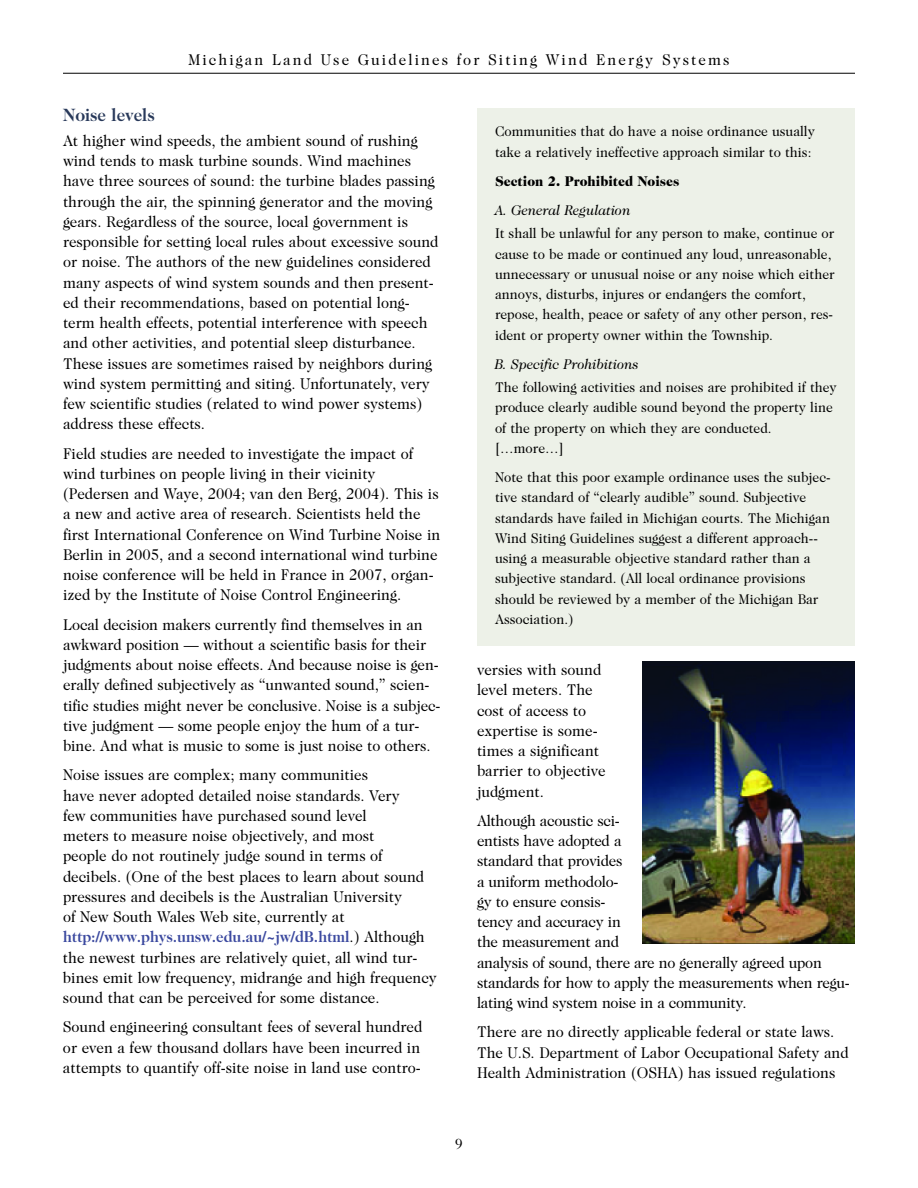
<style>
.page{position:relative;width:918px;height:1188px;background:#fff}
.page>*{position:absolute;margin:0;border:0;box-sizing:border-box;transform-origin:0 0}
.t1{font:700 18px "Caslon Two Twenty Four";color:#28395a;scale:.95 1}
.t2{font:15.75px/20.2px "Caslon Two Twenty Four";color:#000;scale:.95 1}
.t3{font:15.75px "Caslon Two Twenty Four";letter-spacing:.14em;color:#000;scale:.95 1}
.t4{font:15px "Caslon Two Twenty Four";color:#000;scale:.9 1}
.t5{font:14.25px/20.2px "Caslon Two Twenty Four";color:#000;scale:.95 1}
.t6{font:italic 14.25px "Caslon Two Twenty Four";color:#000;scale:.95 1}
.t7{font:900 14.25px "Caslon Two Twenty Four";color:#000;scale:.95 1}
.s1{font-weight:700;color:#3b499f}
</style>
<div class="page">
<div style="left:477px;top:108px;width:378px;height:537px;background:#edf1e8"></div>
<hr style="left:63px;top:73px;width:792px;height:1px;background:#000">
<img style="left:642px;top:662px;width:213px;height:281px">
<p class="t3" style="left:188px;top:54px;width:571px">Michigan Land Use Guidelines for Siting Wind Energy Systems</p>
<p class="t1" style="left:63px;top:108px;width:98px">Noise levels</p>
<p class="t2" style="left:63px;top:132px;width:397px">At higher wind speeds, the ambient sound of rushing wind tends to mask turbine sounds. Wind machines have three sources of sound: the turbine blades passing through the air, the spinning generator and the moving gears. Regardless of the source, local government is responsible for setting local rules about excessive sound or noise. The authors of the new guidelines considered many aspects of wind system sounds and then present&shy;ed their recommendations, based on potential long&shy;term health effects, potential interference with speech and other activities, and potential sleep disturbance.<br>These issues are sometimes raised by neighbors during wind system permitting and siting. Unfortunately, very few scientific studies (related to wind power systems) address these effects.</p>
<p class="t2" style="left:63px;top:444px;width:399px">Field studies are needed to investigate the impact of wind turbines on people living in their vicinity (Pedersen and Waye, 2004; van den Berg, 2004). This is a new and active area of research. Scientists held the first International Conference on Wind Turbine Noise in Berlin in 2005, and a second international wind turbine noise conference will be held in France in 2007, organ&shy;ized by the Institute of Noise Control Engineering.</p>
<p class="t2" style="left:63px;top:615px;width:399px">Local decision makers currently find themselves in an awkward position — without a scientific basis for their judgments about noise effects. And because noise is gen&shy;erally defined subjectively as “unwanted sound,” scien&shy;tific studies might never be conclusive. Noise is a subjec&shy;tive judgment — some people enjoy the hum of a tur&shy;bine. And what is music to some is just noise to others.</p>
<p class="t2" style="left:63px;top:766px;width:395px">Noise issues are complex; many communities<br>have never adopted detailed noise standards. Very<br>few communities have purchased sound level<br>meters to measure noise objectively, and most<br>people do not routinely judge sound in terms of decibels. (One of the best places to learn about sound pressures and decibels is the Australian University<br>of New South Wales Web site, currently at <span class="s1">http://www.phys.unsw.edu.au/~jw/dB.html</span>.) Although the newest turbines are relatively quiet, all wind tur&shy;bines emit low frequency, midrange and high frequency sound that can be perceived for some distance.</p>
<p class="t2" style="left:63px;top:1018px;width:380px">Sound engineering consultant fees of several hundred or even a few thousand dollars have been incurred in attempts to quantify off-site noise in land use contro-</p>
<p class="t5" style="left:495px;top:122px;width:338px">Communities that do have a noise ordinance usually take a relatively ineffective approach similar to this:</p>
<p class="t7" style="left:495px;top:175px;width:196px">Section 2. Prohibited Noises</p>
<p class="t6" style="left:495px;top:205px;width:144px">A. General Regulation</p>
<p class="t5" style="left:495px;top:224px;width:359px">It shall be unlawful for any person to make, continue or cause to be made or continued any loud, unreasonable, unnecessary or unusual noise or any noise which either annoys, disturbs, injures or endangers the comfort, repose, health, peace or safety of any other person, res&shy;ident or property owner within the Township.</p>
<p class="t6" style="left:495px;top:358px;width:153px">B. Specific Prohibitions</p>
<p class="t5" style="left:495px;top:378px;width:361px">The following activities and noises are prohibited if they produce clearly audible sound beyond the property line of the property on which they are conducted. […more…]</p>
<p class="t5" style="left:495px;top:468px;width:355px">Note that this poor example ordinance uses the subjec&shy;tive standard of “clearly audible” sound. Subjective standards have failed in Michigan courts. The Michigan Wind Siting Guidelines suggest a different approach-- using a measurable objective standard rather than a subjective standard. (All local ordinance provisions should be reviewed by a member of the Michigan Bar Association.)</p>
<p class="t2" style="left:477px;top:661px;width:137px">versies with sound level meters. The cost of access to expertise is some&shy;times a significant barrier to objective judgment.</p>
<p class="t2" style="left:477px;top:811px;width:394px">Although acoustic sci-<br>entists have adopted a<br>standard that provides<br>a uniform methodolo-<br>gy to ensure consis-<br>tency and accuracy in<br>the measurement and<br>analysis of sound, there are no generally agreed upon standards for how to apply the measurements when regu&shy;lating wind system noise in a community.</p>
<p class="t2" style="left:477px;top:1023px;width:393px">There are no directly applicable federal or state laws.<br>The U.S. Department of Labor Occupational Safety and<br>Health Administration (OSHA) has issued regulations</p>
<p class="t4" style="left:455px;top:1138px;width:10px">9</p>
</div>
